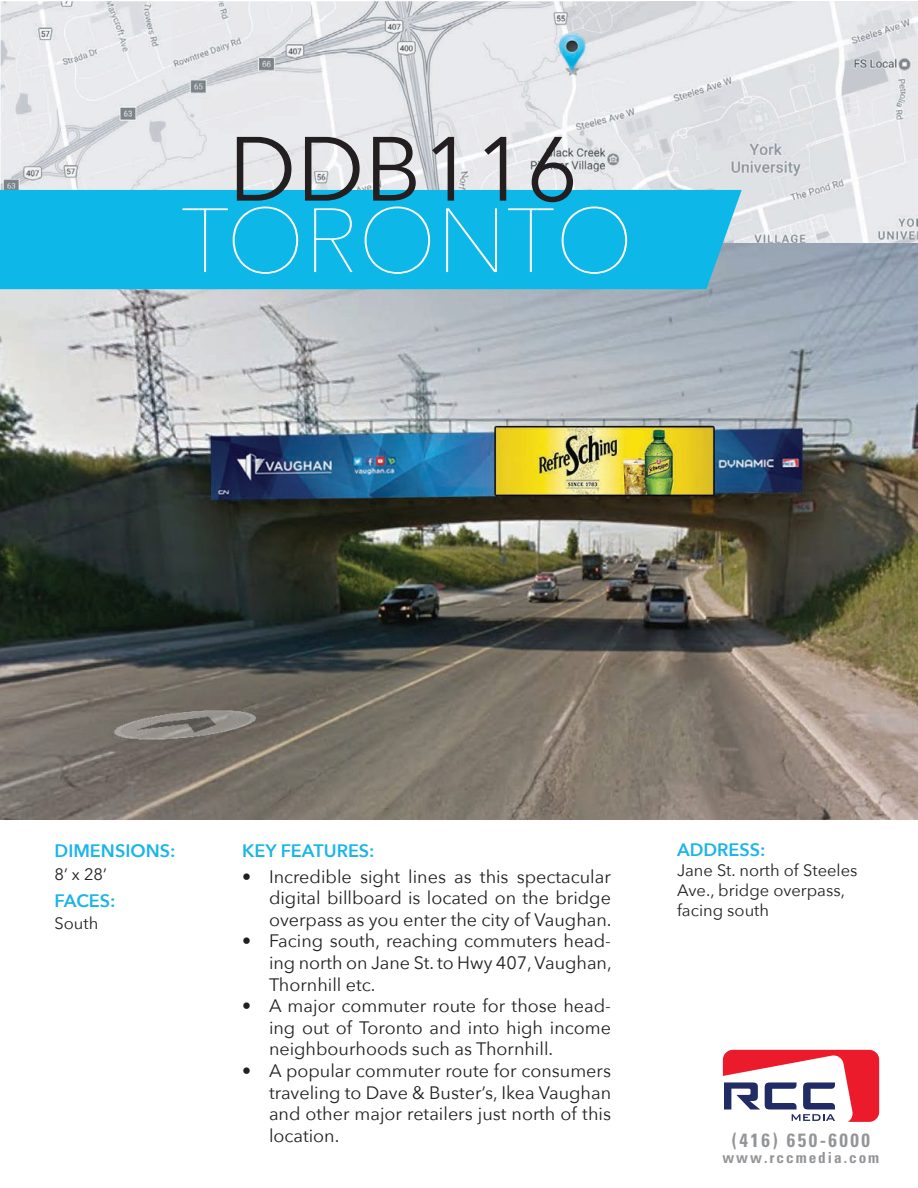
<style>
.page{position:relative;width:918px;height:1188px;background:#fff}
.page>*{position:absolute;margin:0;border:0;box-sizing:border-box;transform-origin:0 0}
.t1{font:200 90px "Avenir Next";color:#fff}
.t2{font:90px "Avenir Next";color:#231f20}
.t3{font:700 condensed 19.2px "Univers";letter-spacing:.13em;color:#939598}
.t4{font:18px/21.6px "Avenir Next";color:#231f20;text-align:justify}
.t5{font:600 18px "Avenir Next";color:#1cb5e7}
.t6{font:16.5px/19.8px "Avenir Next";color:#231f20}
.t7{font:700 condensed 15.3px "Univers";letter-spacing:.13em;color:#939598}
</style>
<div class="page">
<svg style="left:723px;top:1050px;width:156px;height:72px"></svg>
<img style="left:0;top:1px;width:917px;height:819px">
<div style="left:0;top:190px;width:742px;height:99px;background:#0db7e8"></div>
<img style="left:558px;top:33px;width:33px;height:39px">
<h1 class="t2" style="left:228px;top:93px;width:352px">DDB116</h1>
<h1 class="t1" style="left:181px;top:165px;width:454px">TORONTO</h1>
<p class="t5" style="left:55px;top:836px;width:122px">DIMENSIONS:</p>
<p class="t5" style="left:242px;top:836px;width:134px">KEY FEATURES:</p>
<p class="t6" style="left:55px;top:863px;width:54px">8’ x 28’</p>
<p class="t5" style="left:55px;top:885px;width:63px">FACES:</p>
<p class="t6" style="left:55px;top:913px;width:45px">South</p>
<p class="t4" style="left:269px;top:865px;width:344px;text-indent:-27px">• Incredible sight lines as this spectacular digital billboard is located on the bridge overpass as you enter the city of Vaughan.</p>
<p class="t4" style="left:269px;top:930px;width:344px;text-indent:-27px">• Facing south, reaching commuters head&shy;ing north on Jane St. to Hwy 407,Vaughan, Thornhill etc.</p>
<p class="t4" style="left:269px;top:994px;width:344px;text-indent:-27px">• A major commuter route for those head&shy;ing out of Toronto and into high income neighbourhoods such as Thornhill.</p>
<p class="t4" style="left:269px;top:1059px;width:344px;text-indent:-27px">• A popular commuter route for consumers traveling to Dave &amp; Buster’s, Ikea Vaughan and other major retailers just north of this location.</p>
<p class="t5" style="left:677px;top:835px;width:90px">ADDRESS:</p>
<p class="t6" style="left:677px;top:860px;width:182px">Jane St. north of Steeles<br>Ave., bridge overpass, facing south</p>
<p class="t3" style="left:732px;top:1128px;width:140px">(416) 650-6000</p>
<p class="t7" style="left:722px;top:1148px;width:158px">www.rccmedia.com</p>
</div>
